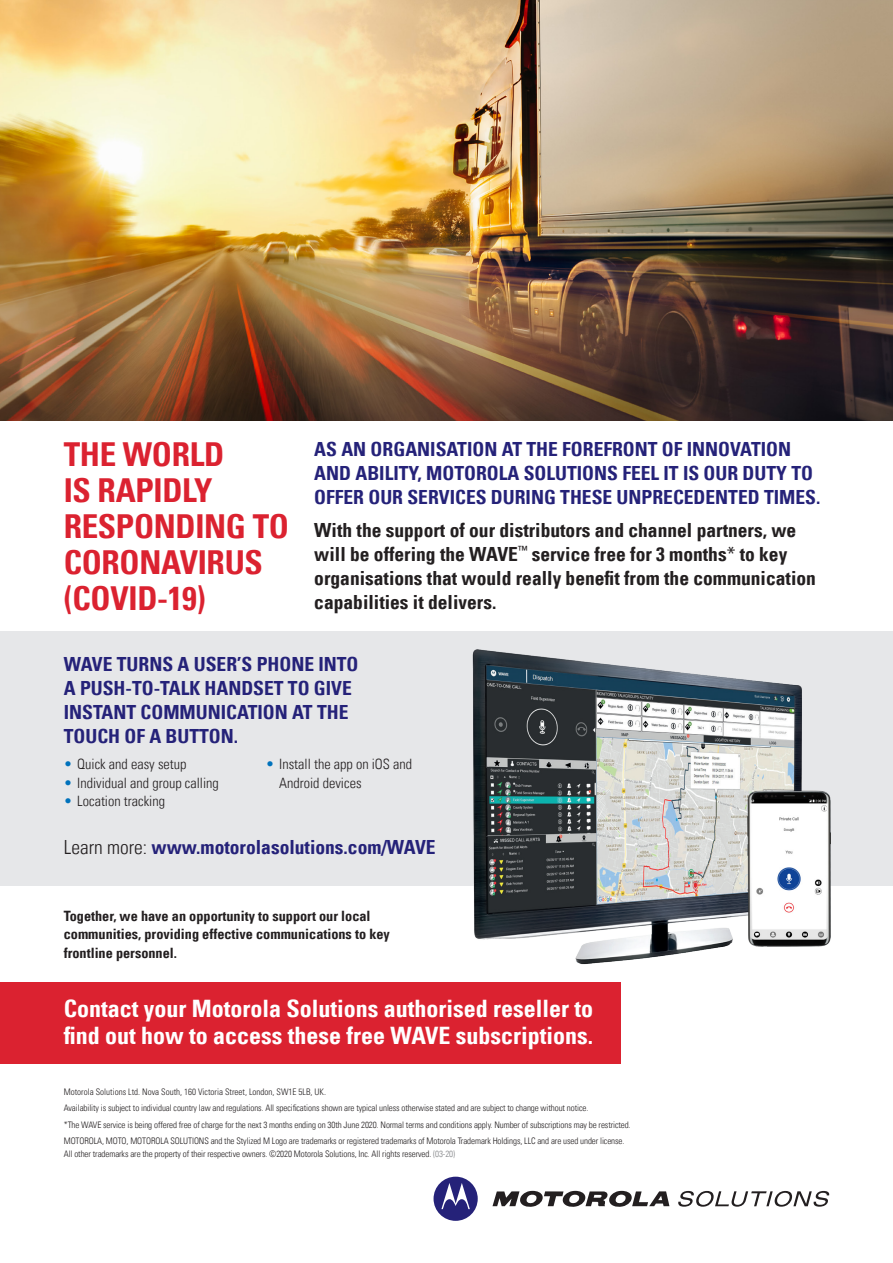
<style>
.page{position:relative;width:893px;height:1263px;background:#fff}
.page>*{position:absolute;margin:0;border:0;box-sizing:border-box;transform-origin:0 0}
.t1{font:700 condensed 33px/36px "Univers LT";letter-spacing:-.01em;color:#db2230}
.t2{font:700 condensed 24px/27px "Univers LT";color:#fff}
.t3{font:700 condensed 19.5px/24px "Univers LT";color:#252279}
.t4{font:700 condensed 19.5px/24px "Univers LT";color:#231f20}
.t5{font:700 condensed 14.25px/18.3px "Univers LT";color:#231f20}
.t6{font:300 condensed 14.25px/18.3px "Univers LT";color:#231f20}
.t7{font:300 condensed 9px/12.3px "Univers LT";letter-spacing:-.01em;color:#231f20}
.t8{font:300 condensed 9px "Univers";color:#231f20}
.s1{font-weight:400}
.s2{color:#0072bc}
.s3{font-weight:300;color:#231f20}
.s4{color:#808285}
</style>
<div class="page">
<div style="left:0;top:982px;width:621px;height:82px;background:#db2230"></div>
<div style="left:0;top:631px;width:893px;height:255px;background:#e6e7e9"></div>
<img style="left:0;top:0;width:893px;height:421px">
<img style="left:472px;top:649px;width:330px;height:316px">
<svg style="left:492px;top:1191px;width:177px;height:16px"></svg>
<svg style="left:434px;top:1177px;width:44px;height:44px"></svg>
<svg style="left:678px;top:1191px;width:151px;height:16px"></svg>
<img style="left:748px;top:789px;width:82px;height:162px">
<p class="t1" style="left:64px;top:436px;width:227px">THE WORLD<br>IS RAPIDLY<br>RESPONDING TO<br>CORONAVIRUS (COVID-19)</p>
<p class="t3" style="left:314px;top:437px;width:507px">AS AN ORGANISATION AT THE FOREFRONT OF INNOVATION<br>AND ABILITY, MOTOROLA SOLUTIONS FEEL IT IS OUR DUTY TO<br>OFFER OUR SERVICES DURING THESE UNPRECEDENTED TIMES.</p>
<p class="t4" style="left:314px;top:518px;width:503px">With the support of our distributors and channel partners, we will be offering the WAVE<sup>™</sup> service free for 3 months<span class="s1">*</span> to key organisations that would really benefit from the communication capabilities it delivers.</p>
<p class="t3" style="left:64px;top:652px;width:296px">WAVE TURNS A USER’S PHONE INTO<br>A PUSH-TO-TALK HANDSET TO GIVE<br>INSTANT COMMUNICATION AT THE<br>TOUCH OF A BUTTON.</p>
<p class="t6" style="left:64px;top:755px;width:124px"><span class="s2">•</span> Quick and easy setup</p>
<p class="t6" style="left:64px;top:773px;width:157px"><span class="s2">•</span> Individual and group calling</p>
<p class="t6" style="left:64px;top:792px;width:103px"><span class="s2">•</span> Location tracking</p>
<p class="t6" style="left:279px;top:755px;width:134px;text-indent:-13px"><span class="s2">•</span> Install the app on iOS and<br>Android devices</p>
<p class="t3" style="left:64px;top:835px;width:373px"><span class="s3">Learn more:</span> www.motorolasolutions.com/WAVE</p>
<p class="t5" style="left:64px;top:906px;width:328px">Together, we have an opportunity to support our local communities, providing effective communications to key frontline personnel.</p>
<p class="t2" style="left:64px;top:994px;width:531px">Contact your Motorola Solutions authorised reseller to find out how to access these free WAVE subscriptions.</p>
<p class="t8" style="left:64px;top:1086px;width:264px">Motorola Solutions Ltd. Nova South, 160 Victoria Street, London, SW1E 5LB, UK.</p>
<p class="t7" style="left:64px;top:1102px;width:526px">Availability is subject to individual country law and regulations. All specifications shown are typical unless otherwise stated and are subject to change without notice.</p>
<p class="t7" style="left:64px;top:1118px;width:568px">*The WAVE service is being offered free of charge for the next 3 months ending on 30th June 2020. Normal terms and conditions apply. Number of subscriptions may be restricted.</p>
<p class="t7" style="left:64px;top:1135px;width:562px">MOTOROLA, MOTO, MOTOROLA SOLUTIONS and the Stylized M Logo are trademarks or registered trademarks of Motorola Trademark Holdings, LLC and are used under license.<br>All other trademarks are the property of their respective owners. ©2020 Motorola Solutions, Inc. All rights reserved. <span class="s4">(03-20)</span></p>
</div>
